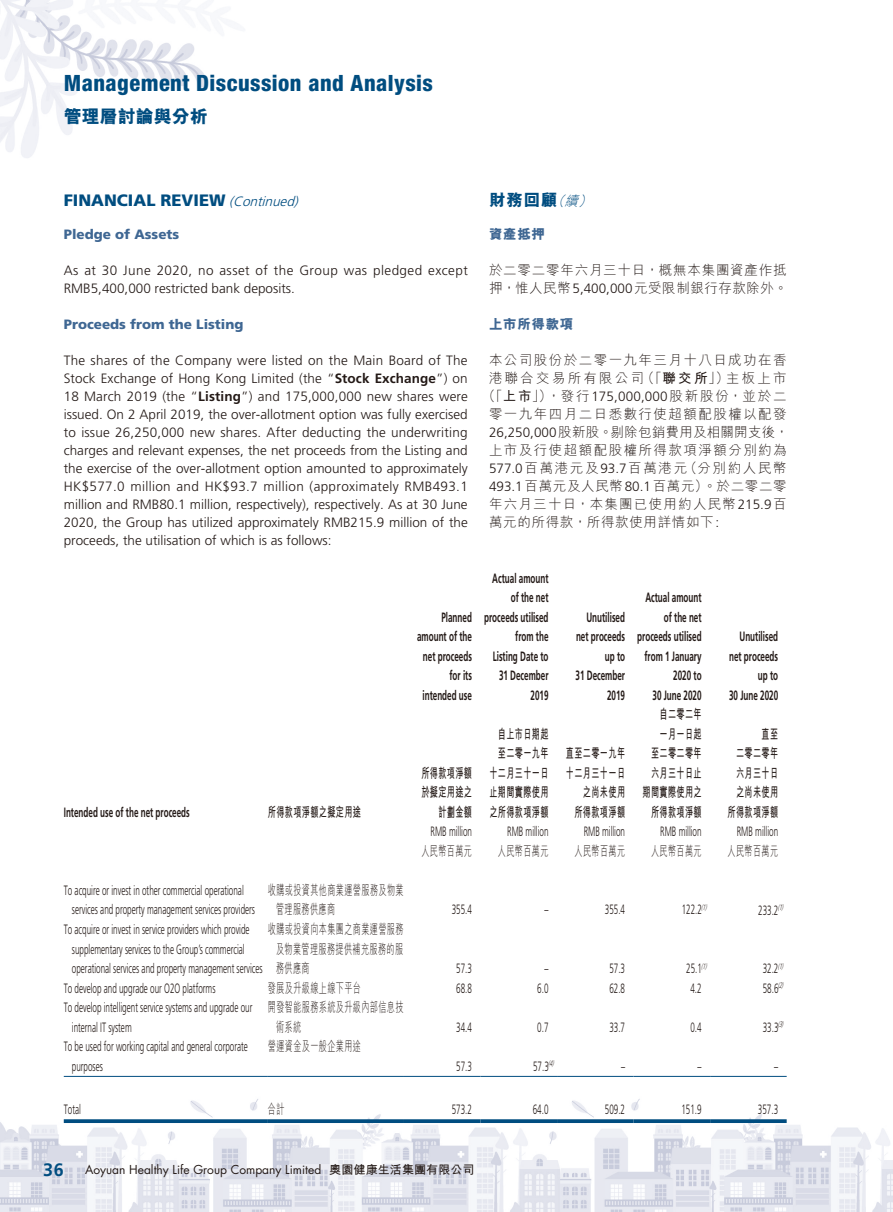
<style>
.page{position:relative;width:893px;height:1212px;background:#fff}
.page>*{position:absolute;margin:0;border:0;box-sizing:border-box;transform-origin:0 0}
.t1{font:800 condensed 22.5px "Helvetica Neue LT Std";letter-spacing:.02em;color:#004d80}
.t2{font:800 18px "M Hei HK";color:#004d80}
.t3{font:900 16.5px "Frutiger LT Std";color:#004d80}
.t4{font:800 16.5px "M Hei HK";color:#004d80}
.t5{font:300 13.5px/18px "Frutiger LT Std";color:#231916;text-align:justify}
.t6{font:300 13.5px/19.5px "Frutiger LT Std";color:#231916;scale:.6 1}
.t7{font:700 13.5px/19.5px "Frutiger LT Std";color:#231916;text-align:right;scale:.6 1}
.t8{font:700 13.5px/19.5px "M Hei HK";letter-spacing:.05em;color:#231916;text-align:right;scale:.6 1}
.t9{font:300 13.5px/19.5px "M Hei HK";letter-spacing:.05em;color:#231916;scale:.6 1}
.t10{font:300 13.5px/18px "M Hei HK";letter-spacing:.05em;color:#231916}
.t11{font:300 13.5px/18px "Frutiger LT Std";letter-spacing:.035em;color:#231916}
.t12{font:300 13.5px "M Hei HK";letter-spacing:.11em;color:#231916}
.t13{font:900 13.5px "Frutiger LT Std";color:#3f6793}
.t14{font:300 13.5px "M Hei HK";letter-spacing:.135em;color:#231916}
.t15{font:300 13.5px "M Hei HK";letter-spacing:.02em;color:#231916}
.t16{font:300 13.5px "M Hei HK";letter-spacing:.125em;color:#231916}
.t17{font:300 13.5px "M Hei HK";letter-spacing:.095em;color:#231916}
.t18{font:300 13.5px "M Hei HK";letter-spacing:.165em;color:#231916}
.t19{font:800 13.5px "M Hei HK";letter-spacing:.05em;color:#3f6793}
.t20{font:12px "Futura Std";color:#231916}
.s1{font-weight:300;font-style:italic;font-size:13.5px}
.s2{font-weight:700}
.s3{font-family:"Frutiger LT Std"}
.s4{font-family:"Frutiger LT Std";font-weight:700;font-size:18px;color:#004d80}
.s5{font-family:"M Hei HK";font-weight:700}
</style>
<div class="page">
<img style="left:0;top:0;width:893px;height:1212px">
<hr style="left:64px;top:1076px;width:204px;height:1px;background:#004d80">
<hr style="left:268px;top:1076px;width:136px;height:1px;background:#004d80">
<hr style="left:404px;top:1076px;width:76px;height:1px;background:#004d80">
<hr style="left:480px;top:1076px;width:77px;height:1px;background:#004d80">
<hr style="left:557px;top:1076px;width:77px;height:1px;background:#004d80">
<hr style="left:634px;top:1076px;width:76px;height:1px;background:#004d80">
<hr style="left:710px;top:1076px;width:77px;height:1px;background:#004d80">
<svg style="left:64px;top:1119px;width:204px;height:4px"></svg>
<svg style="left:268px;top:1119px;width:136px;height:4px"></svg>
<svg style="left:404px;top:1119px;width:76px;height:4px"></svg>
<svg style="left:480px;top:1119px;width:77px;height:4px"></svg>
<svg style="left:557px;top:1119px;width:77px;height:4px"></svg>
<svg style="left:634px;top:1119px;width:76px;height:4px"></svg>
<svg style="left:710px;top:1119px;width:77px;height:4px"></svg>
<h1 class="t1" style="left:64px;top:69px;width:371px">Management Discussion and Analysis</h1>
<h2 class="t2" style="left:64px;top:108px;width:145px">管理層討論與分析</h2>
<p class="t3" style="left:64px;top:190px;width:240px">FINANCIAL REVIEW <span class="s1">(Continued)</span></p>
<p class="t13" style="left:64px;top:227px;width:117px">Pledge of Assets</p>
<p class="t11" style="left:64px;top:262px;width:406px">As at 30 June 2020, no asset of the Group was pledged except<br>RMB5,400,000 restricted bank deposits.</p>
<p class="t13" style="left:64px;top:317px;width:181px">Proceeds from the Listing</p>
<p class="t5" style="left:64px;top:352px;width:406px">The shares of the Company were listed on the Main Board of The Stock Exchange of Hong Kong Limited (the “<span class="s2">Stock Exchange</span>”) on 18 March 2019 (the “<span class="s2">Listing</span>”) and 175,000,000 new shares were issued. On 2 April 2019, the over-allotment option was fully exercised to issue 26,250,000 new shares. After deducting the underwriting charges and relevant expenses, the net proceeds from the Listing and the exercise of the over-allotment option amounted to approximately HK$577.0 million and HK$93.7 million (approximately RMB493.1 million and RMB80.1 million, respectively), respectively. As at 30 June 2020, the Group has utilized approximately RMB215.9 million of the proceeds, the utilisation of which is as follows:</p>
<p class="t7" style="left:64px;top:802px;width:212px">Intended use of the net proceeds</p>
<p class="t8" style="left:268px;top:801px;width:157px">所得款項淨額之擬定用途</p>
<p class="t7" style="left:417px;top:608px;width:93px">Planned amount of the net proceeds for its intended use</p>
<p class="t8" style="left:421px;top:762px;width:86px">所得款項淨額於擬定用途之計劃金額</p>
<p class="t4" style="left:489px;top:192px;width:108px">財務回顧<span class="s1">（續）</span></p>
<p class="t19" style="left:489px;top:228px;width:58px">資產抵押</p>
<p class="t10" style="left:489px;top:261px;width:300px">於二零二零年六月三十日，概無本集團資產作抵押，惟人民幣<span class="s3">5,400,000</span>元受限制銀行存款除外。</p>
<p class="t19" style="left:489px;top:318px;width:86px">上市所得款項</p>
<p class="t12" style="left:489px;top:354px;width:299px">本公司股份於二零一九年三月十八日成功在香</p>
<p class="t18" style="left:489px;top:372px;width:299px">港聯合交易所有限公司（「<span class="s2">聯交所</span>」）主板上市</p>
<p class="t14" style="left:482px;top:390px;width:306px">（「<span class="s2">上市</span>」），發行<span class="s3">175,000,000</span>股新股份，並於二</p>
<p class="t12" style="left:489px;top:408px;width:299px">零一九年四月二日悉數行使超額配股權以配發</p>
<p class="t15" style="left:489px;top:426px;width:301px"><span class="s3">26,250,000</span>股新股。剔除包銷費用及相關開支後，</p>
<p class="t12" style="left:489px;top:444px;width:299px">上市及行使超額配股權所得款項淨額分別約為</p>
<p class="t16" style="left:489px;top:462px;width:299px"><span class="s3">577.0</span>百萬港元及<span class="s3">93.7</span>百萬港元（分別約人民幣</p>
<p class="t10" style="left:489px;top:477px;width:299px"><span class="s3">493.1</span>百萬元及人民幣<span class="s3">80.1</span>百萬元）。於二零二零</p>
<p class="t17" style="left:489px;top:498px;width:299px">年六月三十日，本集團已使用約人民幣<span class="s3">215.9</span>百</p>
<p class="t10" style="left:489px;top:513px;width:232px">萬元的所得款，所得款使用詳情如下<span class="s3">:</span></p>
<p class="t7" style="left:484px;top:568px;width:109px">Actual amount of the net proceeds utilised from the<br>Listing Date to<br>31 December<br>2019</p>
<p class="t8" style="left:489px;top:723px;width:100px">自上市日期起至二零一九年十二月三十一日止期間實際使用之所得款項淨額</p>
<p class="t7" style="left:576px;top:607px;width:84px">Unutilised net proceeds up to<br>31 December<br>2019</p>
<p class="t8" style="left:566px;top:742px;width:100px">直至二零一九年十二月三十一日之尚未使用<br>所得款項淨額</p>
<p class="t7" style="left:637px;top:588px;width:109px">Actual amount of the net proceeds utilised from 1 January<br>2020 to<br>30 June 2020</p>
<p class="t8" style="left:642px;top:703px;width:100px">自二零二年<br>一月一日起<br>至二零二零年六月三十日止期間實際使用之所得款項淨額</p>
<p class="t7" style="left:729px;top:627px;width:83px">Unutilised net proceeds up to<br>30 June 2020</p>
<p class="t8" style="left:727px;top:723px;width:86px">直至<br>二零二零年六月三十日之尚未使用所得款項淨額</p>
<p class="t6" style="left:72px;top:880px;width:307px;text-indent:-8px">To acquire or invest in other commercial operational services and property management services providers</p>
<p class="t9" style="left:276px;top:880px;width:214px;text-indent:-8px">收購或投資其他商業運營服務及物業管理服務供應商</p>
<p class="t6" style="left:72px;top:920px;width:320px;text-indent:-8px">To acquire or invest in service providers which provide supplementary services to the Group’s commercial operational services and property management services</p>
<p class="t9" style="left:276px;top:919px;width:214px;text-align:justify;text-indent:-8px">收購或投資向本集團之商業運營服務及物業管理服務提供補充服務的服務供應商</p>
<p class="t6" style="left:431px;top:822px;width:71px">RMB million</p>
<p class="t6" style="left:507px;top:822px;width:71px">RMB million</p>
<p class="t6" style="left:584px;top:822px;width:71px">RMB million</p>
<p class="t6" style="left:660px;top:822px;width:71px">RMB million</p>
<p class="t6" style="left:737px;top:822px;width:71px">RMB million</p>
<p class="t9" style="left:421px;top:841px;width:86px">人民幣百萬元</p>
<p class="t9" style="left:498px;top:841px;width:86px">人民幣百萬元</p>
<p class="t9" style="left:574px;top:841px;width:86px">人民幣百萬元</p>
<p class="t9" style="left:651px;top:841px;width:86px">人民幣百萬元</p>
<p class="t9" style="left:728px;top:841px;width:86px">人民幣百萬元</p>
<p class="t6" style="left:452px;top:900px;width:35px">355.4</p>
<p class="t6" style="left:544px;top:900px;width:8px">–</p>
<p class="t6" style="left:605px;top:900px;width:35px">355.4</p>
<p class="t6" style="left:682px;top:900px;width:47px">122.2<sup>(1)</sup></p>
<p class="t6" style="left:758px;top:900px;width:47px">233.2<sup>(1)</sup></p>
<p class="t6" style="left:456px;top:959px;width:28px">57.3</p>
<p class="t6" style="left:544px;top:959px;width:8px">–</p>
<p class="t6" style="left:609px;top:959px;width:28px">57.3</p>
<p class="t6" style="left:686px;top:959px;width:39px">25.1<sup>(1)</sup></p>
<p class="t6" style="left:763px;top:959px;width:39px">32.2<sup>(1)</sup></p>
<p class="t6" style="left:64px;top:978px;width:254px">To develop and upgrade our O2O platforms</p>
<p class="t9" style="left:268px;top:977px;width:157px">發展及升級線上線下平台</p>
<p class="t6" style="left:456px;top:978px;width:28px">68.8</p>
<p class="t6" style="left:537px;top:978px;width:20px">6.0</p>
<p class="t6" style="left:609px;top:978px;width:28px">62.8</p>
<p class="t6" style="left:690px;top:978px;width:20px">4.2</p>
<p class="t6" style="left:763px;top:978px;width:39px">58.6<sup>(2)</sup></p>
<p class="t6" style="left:72px;top:998px;width:302px;text-indent:-8px">To develop intelligent service systems and upgrade our internal IT system</p>
<p class="t9" style="left:276px;top:997px;width:214px;text-indent:-8px">開發智能服務系統及升級內部信息技術系統</p>
<p class="t6" style="left:456px;top:1017px;width:28px">34.4</p>
<p class="t6" style="left:537px;top:1017px;width:20px">0.7</p>
<p class="t6" style="left:609px;top:1017px;width:28px">33.7</p>
<p class="t6" style="left:690px;top:1017px;width:20px">0.4</p>
<p class="t6" style="left:763px;top:1017px;width:39px">33.3<sup>(3)</sup></p>
<p class="t6" style="left:72px;top:1037px;width:295px;text-indent:-8px">To be used for working capital and general corporate purposes</p>
<p class="t9" style="left:268px;top:1036px;width:157px">營運資金及一般企業用途</p>
<p class="t6" style="left:456px;top:1056px;width:28px">57.3</p>
<p class="t6" style="left:533px;top:1056px;width:39px">57.3<sup>(4)</sup></p>
<p class="t6" style="left:621px;top:1056px;width:8px">–</p>
<p class="t6" style="left:698px;top:1056px;width:8px">–</p>
<p class="t6" style="left:774px;top:1056px;width:8px">–</p>
<p class="t6" style="left:64px;top:1100px;width:30px">Total</p>
<p class="t9" style="left:268px;top:1099px;width:29px">合計</p>
<p class="t6" style="left:452px;top:1100px;width:35px">573.2</p>
<p class="t6" style="left:533px;top:1100px;width:28px">64.0</p>
<p class="t6" style="left:605px;top:1100px;width:35px">509.2</p>
<p class="t6" style="left:681px;top:1100px;width:35px">151.9</p>
<p class="t6" style="left:758px;top:1100px;width:35px">357.3</p>
<p class="t20" style="left:43px;top:1162px;width:433px"><span class="s4">36</span> Aoyuan Healthy Life Group Company Limited <span class="s5">奧園健康生活集團有限公司</span></p>
</div>
